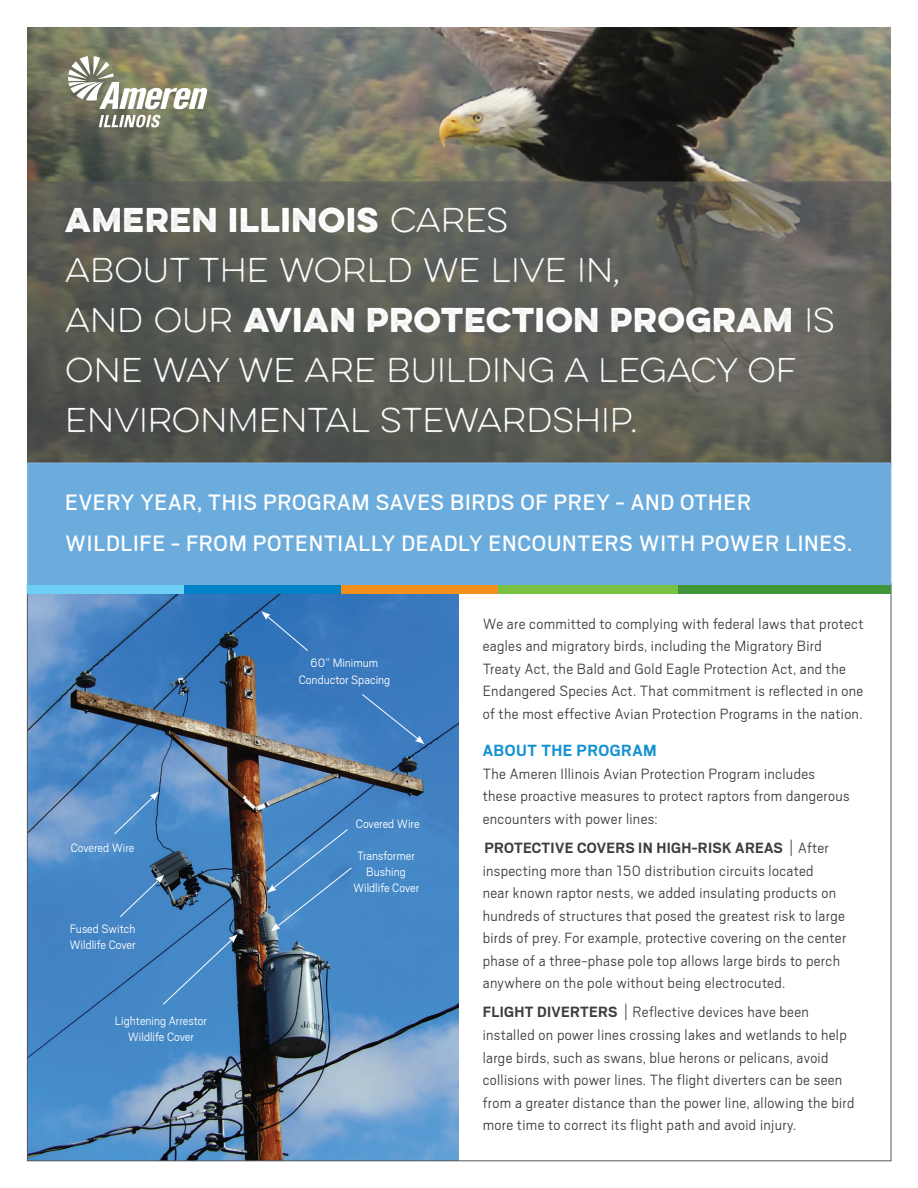
<style>
.page{position:relative;width:918px;height:1188px;background:#fff}
.page>*{position:absolute;margin:0;border:0;box-sizing:border-box;transform-origin:0 0}
.t1{font:30.9px/49.9px "Lulo One";letter-spacing:-.2em;color:#fff}
.t2{font:24.75px/40.5px "Scout";letter-spacing:.03em;color:#fff}
.t3{font:700 18px "Scout";letter-spacing:.03em;color:#1592d1}
.t4{font:300 16.5px/22.5px "Scout";letter-spacing:.02em;color:#3e3e3f}
.t5{font:300 13.5px/16.2px "Scout";color:#fff;text-align:center}
.s1{font-weight:700}
.s2{font-family:"Univers LT Std";font-stretch:condensed}
</style>
<div class="page">
<img style="left:29px;top:594px;width:430px;height:565px">
<div style="left:361px;top:693px;width:63px;height:51px;background:#3c7bbf"></div>
<svg style="left:261px;top:611px;width:48px;height:41px;background:#3878bc"></svg>
<svg style="left:114px;top:792px;width:45px;height:43px;background:#548fc8"></svg>
<svg style="left:119px;top:875px;width:45px;height:43px;background:#4b88c3"></svg>
<svg style="left:162px;top:934px;width:76px;height:71px;background:#4786c2"></svg>
<svg style="left:267px;top:828px;width:86px;height:103px;background:#4b8bc6"></svg>
<img style="left:27px;top:27px;width:864px;height:154px">
<svg style="left:27px;top:181px;width:864px;height:281px;background:#5b5d56"></svg>
<svg style="left:68px;top:56px;width:140px;height:53px"></svg>
<svg style="left:99px;top:115px;width:62px;height:12px"></svg>
<div style="left:27px;top:462px;width:864px;height:126px;background:#6bacdd;border:1px solid #7ab2df"></div>
<div style="left:27px;top:586px;width:157px;height:8px;background:#6fcef4"></div>
<div style="left:184px;top:586px;width:157px;height:8px;background:#0082c8"></div>
<div style="left:341px;top:586px;width:157px;height:8px;background:#f4901d"></div>
<div style="left:498px;top:586px;width:181px;height:8px;background:#79c142"></div>
<div style="left:678px;top:586px;width:213px;height:8px;background:#3f9537"></div>
<h1 class="t1" style="left:65px;top:195px;width:777px"><span class="s1">AMEREN ILLINOIS</span> CARES<br>ABOUT THE WORLD WE LIVE IN,<br>AND OUR <span class="s1">AVIAN PROTECTION PROGRAM</span> IS<br>ONE WAY WE ARE BUILDING A LEGACY OF<br>ENVIRONMENTAL STEWARDSHIP.</h1>
<h2 class="t2" style="left:65px;top:481px;width:788px">EVERY YEAR, THIS PROGRAM SAVES BIRDS OF PREY - AND OTHER<br>WILDLIFE - FROM POTENTIALLY DEADLY ENCOUNTERS WITH POWER LINES.</h2>
<p class="t5" style="left:71px;top:839px;width:65px">Covered Wire</p>
<p class="t5" style="left:70px;top:920px;width:68px;text-align:left">Fused Switch<br>Wildlife Cover</p>
<p class="t5" style="left:115px;top:1012px;width:94px">Lightening Arrestor<br>Wildlife Cover</p>
<p class="t5" style="left:299px;top:654px;width:93px">60” Minimum<br>Conductor Spacing</p>
<p class="t5" style="left:356px;top:815px;width:65px">Covered Wire</p>
<p class="t5" style="left:353px;top:847px;width:68px">Transformer<br>Bushing<br>Wildlife Cover</p>
<p class="t4" style="left:483px;top:612px;width:382px">We are committed to complying with federal laws that protect eagles and migratory birds, including the Migratory Bird Treaty Act, the Bald and Gold Eagle Protection Act, and the Endangered Species Act. That commitment is reflected in one of the most effective Avian Protection Programs in the nation.</p>
<p class="t3" style="left:483px;top:739px;width:176px">ABOUT THE PROGRAM</p>
<p class="t4" style="left:483px;top:762px;width:368px">The Ameren Illinois Avian Protection Program includes these proactive measures to protect raptors from dangerous encounters with power lines:</p>
<p class="t4" style="left:483px;top:836px;width:365px"><span class="s1">PROTECTIVE COVERS IN HIGH-RISK AREAS</span> <span class="s2">|</span> After inspecting more than 150 distribution circuits located<br>near known raptor nests, we added insulating products on hundreds of structures that posed the greatest risk to large birds of prey. For example, protective covering on the center phase of a three-phase pole top allows large birds to perch anywhere on the pole without being electrocuted.</p>
<p class="t4" style="left:483px;top:1000px;width:373px"><span class="s1">FLIGHT DIVERTERS</span> <span class="s2">|</span> Reflective devices have been installed on power lines crossing lakes and wetlands to help large birds, such as swans, blue herons or pelicans, avoid collisions with power lines. The flight diverters can be seen from a greater distance than the power line, allowing the bird more time to correct its flight path and avoid injury.</p>
</div>
